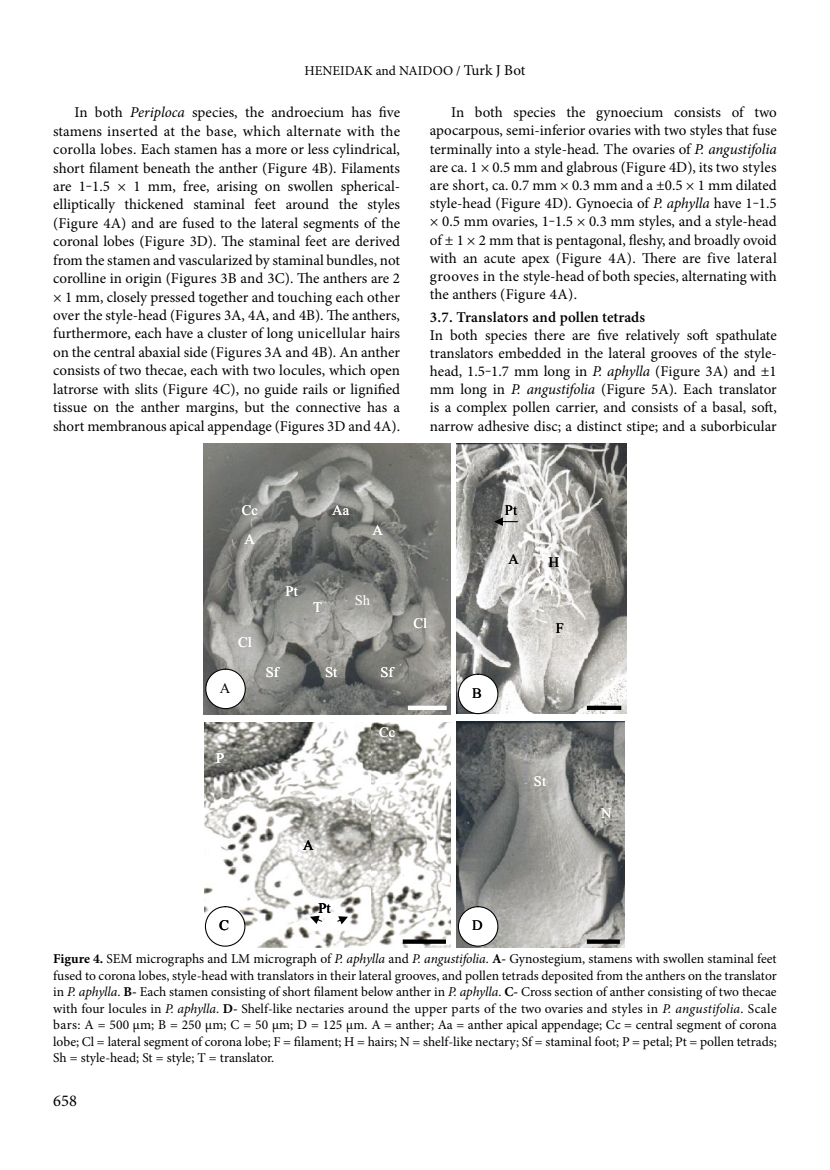
<style>
.page{position:relative;width:830px;height:1170px;background:#fff}
.page>*{position:absolute;margin:0;border:0;box-sizing:border-box;transform-origin:0 0}
.t1{font:16.5px "Minion Pro";color:#000}
.t2{font:15px/18.5px "Minion Pro";color:#000;text-align:justify}
.t3{font:600 15px "Minion Pro";letter-spacing:.005em;color:#000}
.t4{font:14.55px "Times New Roman";color:#fff}
.t5{font:14.55px "Times New Roman";color:#000}
.t6{font:13.5px/16.5px "Minion Pro";color:#000;text-align:justify}
.s1{font-size:15px}
.s2{font-style:italic}
.s3{font-weight:700}
</style>
<div class="page">
<img style="left:203px;top:443px;width:247px;height:271px">
<img style="left:204px;top:722px;width:246px;height:225px">
<svg style="left:342px;top:521px;width:8px;height:8px"></svg>
<svg style="left:314px;top:616px;width:15px;height:9px"></svg>
<svg style="left:288px;top:577px;width:20px;height:9px"></svg>
<svg style="left:310px;top:915px;width:12px;height:8px"></svg>
<svg style="left:337px;top:916px;width:11px;height:8px"></svg>
<svg style="left:205px;top:673px;width:40px;height:41px"></svg>
<div style="left:205px;top:906px;width:40px;height:40px;background:#fff;border:1px solid #000;border-radius:50%"></div>
<img style="left:456px;top:443px;width:170px;height:270px">
<img style="left:456px;top:721px;width:168px;height:226px">
<svg style="left:494px;top:517px;width:24px;height:9px"></svg>
<div style="left:408px;top:705px;width:38px;height:5px;background:#fff"></div>
<div style="left:586px;top:705px;width:35px;height:5px;background:#000"></div>
<svg style="left:402px;top:939px;width:44px;height:4px"></svg>
<svg style="left:586px;top:939px;width:33px;height:4px"></svg>
<div style="left:457px;top:673px;width:41px;height:41px;background:#fff;border:1px solid #000;border-radius:50%"></div>
<div style="left:457px;top:906px;width:41px;height:40px;background:#fff;border:1px solid #000;border-radius:50%"></div>
<div style="left:205px;top:668px;width:41px;height:41px;background:#fff;border:1px solid #000;border-radius:50%"></div>
<p class="t6" style="left:304px;top:62px;width:222px">HENEIDAK and NAIDOO / <span class="s1">Turk J Bot</span></p>
<p class="t2" style="left:53px;top:103px;width:348px;text-indent:21px">In both <span class="s2">Periploca</span> species, the androecium has five stamens inserted at the base, which alternate with the corolla lobes. Each stamen has a more or less cylindrical, short filament beneath the anther (Figure 4B). Filaments are 1‒1.5 × 1 mm, free, arising on swollen spherical&shy;elliptically thickened staminal feet around the styles (Figure 4A) and are fused to the lateral segments of the coronal lobes (Figure 3D). The staminal feet are derived from the stamen and vascularized by staminal bundles, not corolline in origin (Figures 3B and 3C). The anthers are 2 × 1 mm, closely pressed together and touching each other over the style-head (Figures 3A, 4A, and 4B). The anthers, furthermore, each have a cluster of long unicellular hairs on the central abaxial side (Figures 3A and 4B). An anther consists of two thecae, each with two locules, which open latrorse with slits (Figure 4C), no guide rails or lignified tissue on the anther margins, but the connective has a short membranous apical appendage (Figures 3D and 4A).</p>
<p class="t2" style="left:429px;top:103px;width:348px;text-indent:21px">In both species the gynoecium consists of two apocarpous, semi-inferior ovaries with two styles that fuse terminally into a style-head. The ovaries of <span class="s2">P. angustifolia </span>are ca. 1 × 0.5 mm and glabrous (Figure 4D), its two styles are short, ca. 0.7 mm × 0.3 mm and a ±0.5 × 1 mm dilated style-head (Figure 4D). Gynoecia of <span class="s2">P. aphylla</span> have 1‒1.5 × 0.5 mm ovaries, 1‒1.5 × 0.3 mm styles, and a style-head of ± 1 × 2 mm that is pentagonal, fleshy, and broadly ovoid with an acute apex (Figure 4A). There are five lateral grooves in the style-head of both species, alternating with the anthers (Figure 4A).</p>
<p class="t3" style="left:429px;top:306px;width:216px">3.7. Translators and pollen tetrads</p>
<p class="t2" style="left:429px;top:326px;width:348px">In both species there are five relatively soft spathulate translators embedded in the lateral grooves of the style&shy;head, 1.5‒1.7 mm long in <span class="s2">P. aphylla</span> (Figure 3A) and ±1 mm long in <span class="s2">P. angustifolia</span> (Figure 5A). Each translator is a complex pollen carrier, and consists of a basal, soft, narrow adhesive disc; a distinct stipe; and a suborbicular</p>
<p class="t4" style="left:242px;top:500px;width:18px">Cc</p>
<p class="t4" style="left:244px;top:529px;width:12px">A</p>
<p class="t4" style="left:332px;top:500px;width:18px">Aa</p>
<p class="t4" style="left:372px;top:520px;width:12px">A</p>
<p class="t4" style="left:238px;top:632px;width:15px">Cl</p>
<p class="t5" style="left:220px;top:678px;width:12px">A</p>
<p class="t5" style="left:219px;top:683px;width:12px">A</p>
<p class="t4" style="left:216px;top:748px;width:10px">P</p>
<p class="t4" style="left:285px;top:581px;width:14px">Pt</p>
<p class="t4" style="left:313px;top:597px;width:10px">T</p>
<p class="t4" style="left:355px;top:590px;width:17px">Sh</p>
<p class="t4" style="left:266px;top:662px;width:14px">Sf</p>
<p class="t4" style="left:380px;top:662px;width:14px">Sf</p>
<p class="t4" style="left:325px;top:662px;width:14px">St</p>
<p class="t4" style="left:379px;top:721px;width:18px">Cc</p>
<p class="t4" style="left:413px;top:613px;width:15px">Cl</p>
<p class="t5" style="left:303px;top:835px;width:12px">A</p>
<p class="t5" style="left:318px;top:898px;width:14px">Pt</p>
<p class="t5" style="left:472px;top:683px;width:11px">B</p>
<p class="t5" style="left:504px;top:500px;width:14px">Pt</p>
<p class="t5" style="left:508px;top:549px;width:12px">A</p>
<p class="t5" style="left:548px;top:552px;width:12px">H</p>
<p class="t5" style="left:555px;top:618px;width:10px">F</p>
<p class="t4" style="left:533px;top:771px;width:14px">St</p>
<p class="t4" style="left:601px;top:803px;width:12px">N</p>
<p class="t5" style="left:219px;top:915px;width:11px">C</p>
<p class="t5" style="left:472px;top:915px;width:12px">D</p>
<p class="t6" style="left:53px;top:950px;width:724px"><span class="s3">Figure 4.</span> SEM micrographs and LM micrograph of <span class="s2">P. aphylla</span> and <span class="s2">P. angustifolia</span>. <span class="s3">A-</span> Gynostegium, stamens with swollen staminal feet fused to corona lobes, style-head with translators in their lateral grooves, and pollen tetrads deposited from the anthers on the translator in <span class="s2">P. aphylla</span>. <span class="s3">B-</span> Each stamen consisting of short filament below anther in <span class="s2">P. aphylla</span>. <span class="s3">C-</span> Cross section of anther consisting of two thecae with four locules in <span class="s2">P. aphylla</span>. <span class="s3">D-</span> Shelf-like nectaries around the upper parts of the two ovaries and styles in <span class="s2">P. angustifolia</span>. Scale bars: A = 500 µm; B = 250 µm; C = 50 µm; D = 125 µm. A = anther; Aa = anther apical appendage; Cc = central segment of corona lobe; Cl = lateral segment of corona lobe; F = filament; H = hairs; N = shelf-like nectary; Sf = staminal foot; P = petal; Pt = pollen tetrads; Sh = style-head; St = style; T = translator.</p>
<p class="t1" style="left:53px;top:1089px;width:25px">658</p>
</div>
